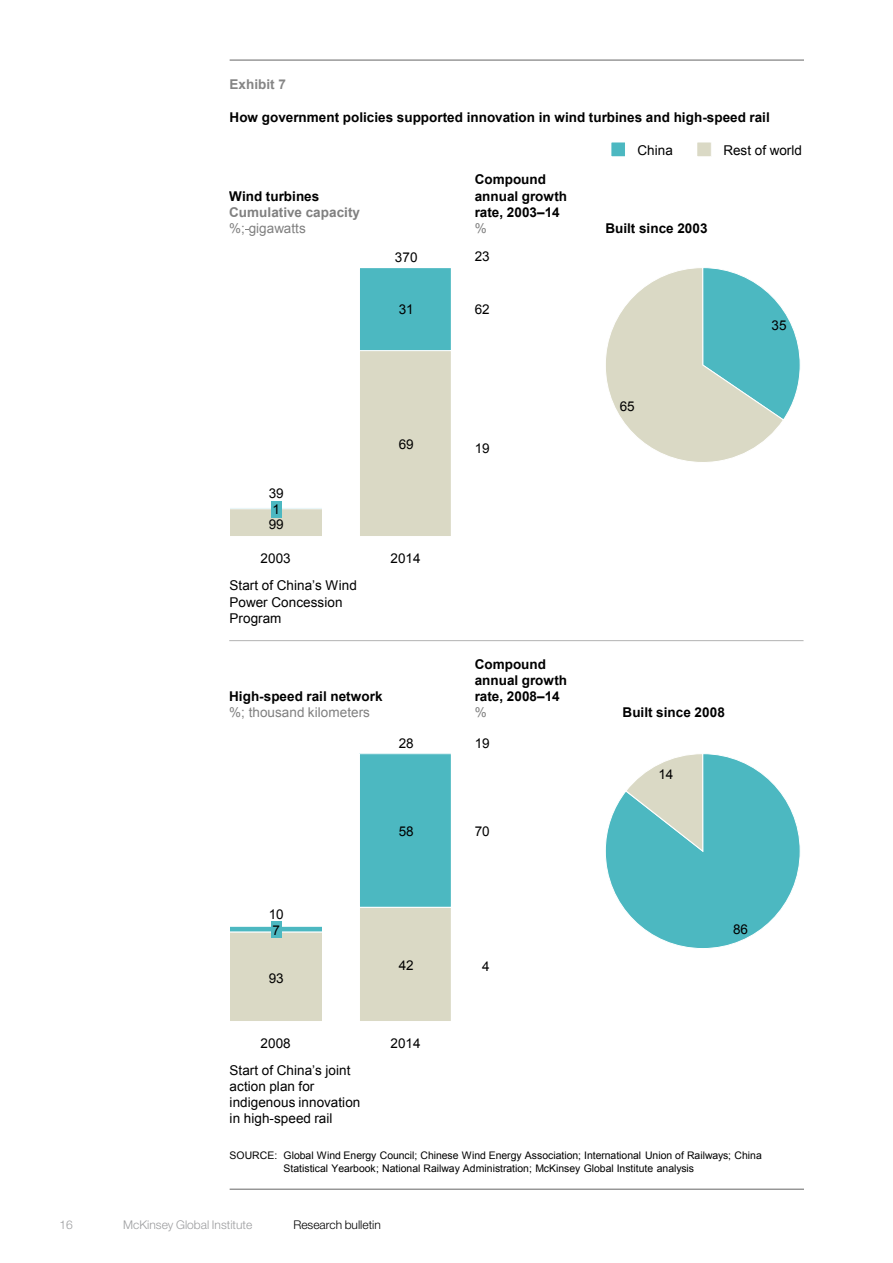
<style>
.page{position:relative;width:893px;height:1263px;background:#fff}
.page>*{position:absolute;margin:0;border:0;box-sizing:border-box;transform-origin:0 0}
.t1{font:700 13.5px/16.2px "Arial";color:#000}
.t2{font:13.5px/16.2px "Arial";letter-spacing:.005em;color:#000}
.t3{font:13.5px "Arial";letter-spacing:.005em;color:#808080}
.t4{font:700 13.5px "Arial";color:#808080}
.t5{font:700 13.5px "Arial";color:#858585}
.t6{font:300 12px "Helvetica Neue LT Std";color:#9c9d9f}
.t7{font:300 12px "Helvetica Neue LT Std";color:#000}
.t8{font:10.5px/12.6px "Arial";letter-spacing:-.005em;color:#000}
</style>
<div class="page">
<hr style="left:230px;top:60px;width:574px;height:1px;background:#666">
<hr style="left:230px;top:1189px;width:574px;height:1px;background:#666">
<div style="left:230px;top:509px;width:92px;height:28px;background:#dad9c5"></div>
<div style="left:230px;top:509px;width:92px;height:28px;border:1px solid #fff"></div>
<div style="left:359px;top:351px;width:92px;height:186px;background:#dad9c5"></div>
<div style="left:359px;top:351px;width:92px;height:186px;border:1px solid #fff"></div>
<div style="left:230px;top:507px;width:92px;height:2px;border:1px solid #fff"></div>
<div style="left:359px;top:268px;width:92px;height:83px;background:#4cb8c1"></div>
<div style="left:359px;top:268px;width:92px;height:83px;border:1px solid #fff"></div>
<hr style="left:230px;top:536px;width:240px;height:1px;background:#fff">
<div style="left:271px;top:501px;width:11px;height:16px;background:#4cb8c1"></div>
<div style="left:230px;top:932px;width:92px;height:89px;background:#dad9c5"></div>
<div style="left:230px;top:932px;width:92px;height:89px;border:1px solid #fff"></div>
<div style="left:359px;top:907px;width:92px;height:114px;background:#dad9c5"></div>
<div style="left:359px;top:907px;width:92px;height:114px;border:1px solid #fff"></div>
<div style="left:230px;top:926px;width:92px;height:6px;background:#4cb8c1"></div>
<div style="left:230px;top:926px;width:92px;height:6px;border:1px solid #fff"></div>
<div style="left:359px;top:754px;width:92px;height:153px;background:#4cb8c1"></div>
<div style="left:359px;top:754px;width:92px;height:153px;border:1px solid #fff"></div>
<div style="left:271px;top:922px;width:11px;height:16px;background:#4cb8c1"></div>
<svg style="left:606px;top:267px;width:195px;height:195px"></svg>
<svg style="left:605px;top:753px;width:196px;height:196px"></svg>
<div style="left:697px;top:142px;width:14px;height:15px;background:#dad9c5"></div>
<div style="left:697px;top:142px;width:14px;height:15px;border:1px solid #fff"></div>
<div style="left:611px;top:142px;width:14px;height:15px;background:#4cb8c1"></div>
<div style="left:611px;top:142px;width:15px;height:15px;border:1px solid #fff"></div>
<hr style="left:230px;top:640px;width:573px;height:1px;background:#b2b2b2">
<p class="t5" style="left:230px;top:75px;width:58px">Exhibit 7</p>
<p class="t1" style="left:230px;top:110px;width:542px">How government policies supported innovation in wind turbines and high-speed rail</p>
<p class="t1" style="left:229px;top:188px;width:92px">Wind turbines</p>
<p class="t4" style="left:229px;top:203px;width:132px">Cumulative capacity</p>
<p class="t3" style="left:229px;top:219px;width:78px">%; gigawatts</p>
<p class="t2" style="left:395px;top:249px;width:24px">370</p>
<p class="t2" style="left:399px;top:301px;width:17px">31</p>
<p class="t2" style="left:269px;top:485px;width:17px">39</p>
<p class="t2" style="left:273px;top:501px;width:9px">1</p>
<p class="t2" style="left:269px;top:516px;width:17px">99</p>
<p class="t2" style="left:261px;top:550px;width:32px">2003</p>
<p class="t2" style="left:230px;top:577px;width:129px">Start of China’s Wind<br>Power Concession<br>Program</p>
<p class="t2" style="left:399px;top:436px;width:17px">69</p>
<p class="t2" style="left:390px;top:550px;width:32px">2014</p>
<p class="t1" style="left:229px;top:688px;width:155px">High-speed rail network</p>
<p class="t3" style="left:229px;top:703px;width:142px">%; thousand kilometers</p>
<p class="t2" style="left:399px;top:735px;width:17px">28</p>
<p class="t2" style="left:269px;top:906px;width:17px">10</p>
<p class="t2" style="left:273px;top:922px;width:9px">7</p>
<p class="t2" style="left:269px;top:970px;width:17px">93</p>
<p class="t2" style="left:261px;top:1035px;width:32px">2008</p>
<p class="t2" style="left:230px;top:1062px;width:132px">Start of China’s joint action plan for indigenous innovation in high-speed rail</p>
<p class="t2" style="left:399px;top:823px;width:17px">58</p>
<p class="t2" style="left:399px;top:957px;width:17px">42</p>
<p class="t2" style="left:390px;top:1035px;width:32px">2014</p>
<p class="t1" style="left:475px;top:172px;width:94px">Compound annual growth rate, 2003–14</p>
<p class="t3" style="left:475px;top:219px;width:14px">%</p>
<p class="t2" style="left:475px;top:248px;width:17px">23</p>
<p class="t2" style="left:475px;top:301px;width:17px">62</p>
<p class="t2" style="left:475px;top:440px;width:17px">19</p>
<p class="t2" style="left:637px;top:142px;width:37px">China</p>
<p class="t2" style="left:723px;top:142px;width:80px">Rest of world</p>
<p class="t1" style="left:605px;top:220px;width:104px">Built since 2003</p>
<p class="t2" style="left:620px;top:398px;width:17px">65</p>
<p class="t2" style="left:772px;top:318px;width:17px">35</p>
<p class="t1" style="left:475px;top:656px;width:94px">Compound annual growth rate, 2008–14</p>
<p class="t3" style="left:475px;top:703px;width:14px">%</p>
<p class="t2" style="left:475px;top:735px;width:17px">19</p>
<p class="t2" style="left:475px;top:823px;width:17px">70</p>
<p class="t2" style="left:482px;top:958px;width:9px">4</p>
<p class="t1" style="left:623px;top:704px;width:104px">Built since 2008</p>
<p class="t2" style="left:658px;top:766px;width:17px">14</p>
<p class="t2" style="left:733px;top:921px;width:17px">86</p>
<p class="t8" style="left:284px;top:1149px;width:480px;text-indent:-54px">SOURCE: Global Wind Energy Council; Chinese Wind Energy Association; International Union of Railways; China<br>Statistical Yearbook; National Railway Administration; McKinsey Global Institute analysis</p>
<p class="t6" style="left:60px;top:1217px;width:15px">16</p>
<p class="t6" style="left:123px;top:1217px;width:131px">McKinsey Global Institute</p>
<p class="t7" style="left:293px;top:1217px;width:89px">Research bulletin</p>
</div>
